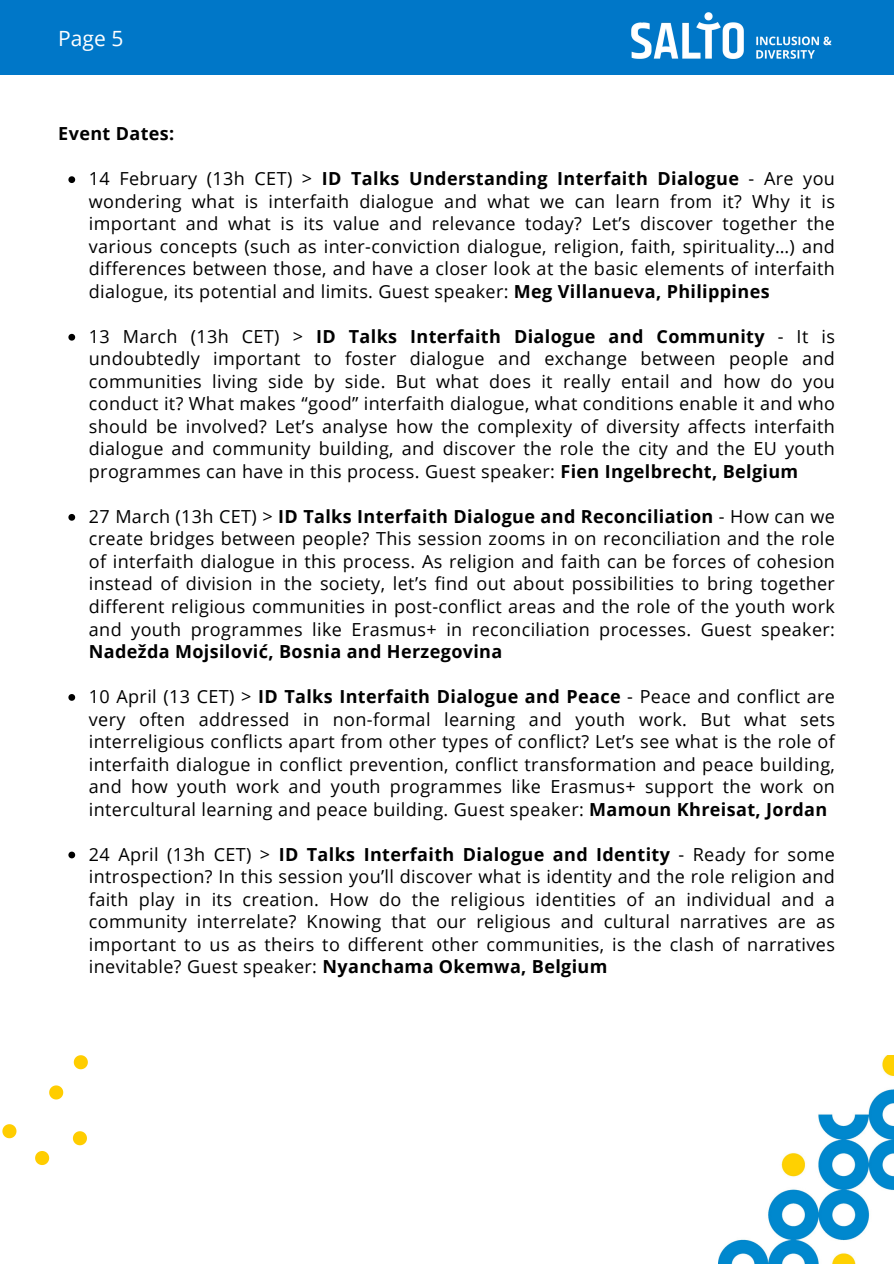
<style>
.page{position:relative;width:894px;height:1264px;background:#fff}
.page>*{position:absolute;margin:0;border:0;box-sizing:border-box;transform-origin:0 0}
.t1{font:21px "Open Sans";color:#fff}
.t2{font:18px/22.5px "Open Sans";letter-spacing:.02em;color:#000;text-align:justify}
.t3{font:700 18px "Open Sans";letter-spacing:.02em;color:#000}
.s1{font-weight:700}
</style>
<div class="page">
<div style="left:0;top:0;width:893px;height:74px;background:#0077c8"></div>
<img style="left:631px;top:12px;width:201px;height:47px">
<img style="left:718px;top:1055px;width:175px;height:208px">
<svg style="left:68px;top:176px;width:7px;height:7px"></svg>
<svg style="left:68px;top:334px;width:7px;height:6px"></svg>
<svg style="left:68px;top:514px;width:7px;height:6px"></svg>
<svg style="left:68px;top:694px;width:7px;height:6px"></svg>
<svg style="left:68px;top:851px;width:7px;height:7px"></svg>
<svg style="left:2px;top:1124px;width:14px;height:14px"></svg>
<svg style="left:73px;top:1131px;width:14px;height:14px"></svg>
<svg style="left:74px;top:1055px;width:14px;height:14px"></svg>
<svg style="left:49px;top:1085px;width:14px;height:14px"></svg>
<svg style="left:35px;top:1151px;width:14px;height:13px"></svg>
<p class="t1" style="left:58px;top:24px;width:67px">Page 5</p>
<p class="t3" style="left:58px;top:121px;width:117px">Event Dates:</p>
<p class="t2" style="left:89px;top:167px;width:747px">14 February (13h CET) &gt; <span class="s1">ID Talks Understanding Interfaith Dialogue</span> - Are you wondering what is interfaith dialogue and what we can learn from it? Why it is important and what is its value and relevance today? Let’s discover together the various concepts (such as inter-conviction dialogue, religion, faith, spirituality…) and differences between those, and have a closer look at the basic elements of interfaith dialogue, its potential and limits. Guest speaker: <span class="s1">Meg Villanueva, Philippines</span></p>
<p class="t2" style="left:89px;top:324px;width:747px">13 March (13h CET) &gt; <span class="s1">ID Talks Interfaith Dialogue and Community</span> - It is undoubtedly important to foster dialogue and exchange between people and communities living side by side. But what does it really entail and how do you conduct it? What makes “good” interfaith dialogue, what conditions enable it and who should be involved? Let’s analyse how the complexity of diversity affects interfaith dialogue and community building, and discover the role the city and the EU youth programmes can have in this process. Guest speaker: <span class="s1">Fien Ingelbrecht, Belgium</span></p>
<p class="t2" style="left:89px;top:504px;width:747px">27 March (13h CET) &gt; <span class="s1">ID Talks Interfaith Dialogue and Reconciliation</span> - How can we create bridges between people? This session zooms in on reconciliation and the role of interfaith dialogue in this process. As religion and faith can be forces of cohesion instead of division in the society, let’s find out about possibilities to bring together different religious communities in post-conflict areas and the role of the youth work and youth programmes like Erasmus+ in reconciliation processes. Guest speaker:</p>
<p class="t3" style="left:89px;top:638px;width:415px">Nadežda Mojsilović, Bosnia and Herzegovina</p>
<p class="t2" style="left:89px;top:684px;width:747px">10 April (13 CET) &gt; <span class="s1">ID Talks Interfaith Dialogue and Peace</span> - Peace and conflict are very often addressed in non-formal learning and youth work. But what sets interreligious conflicts apart from other types of conflict? Let’s see what is the role of interfaith dialogue in conflict prevention, conflict transformation and peace building, and how youth work and youth programmes like Erasmus+ support the work on intercultural learning and peace building. Guest speaker: <span class="s1">Mamoun Khreisat, Jordan</span></p>
<p class="t2" style="left:89px;top:842px;width:747px">24 April (13h CET) &gt; <span class="s1">ID Talks Interfaith Dialogue and Identity</span> - Ready for some introspection? In this session you’ll discover what is identity and the role religion and faith play in its creation. How do the religious identities of an individual and a community interrelate? Knowing that our religious and cultural narratives are as important to us as theirs to different other communities, is the clash of narratives inevitable? Guest speaker: <span class="s1">Nyanchama Okemwa, Belgium</span></p>
</div>
